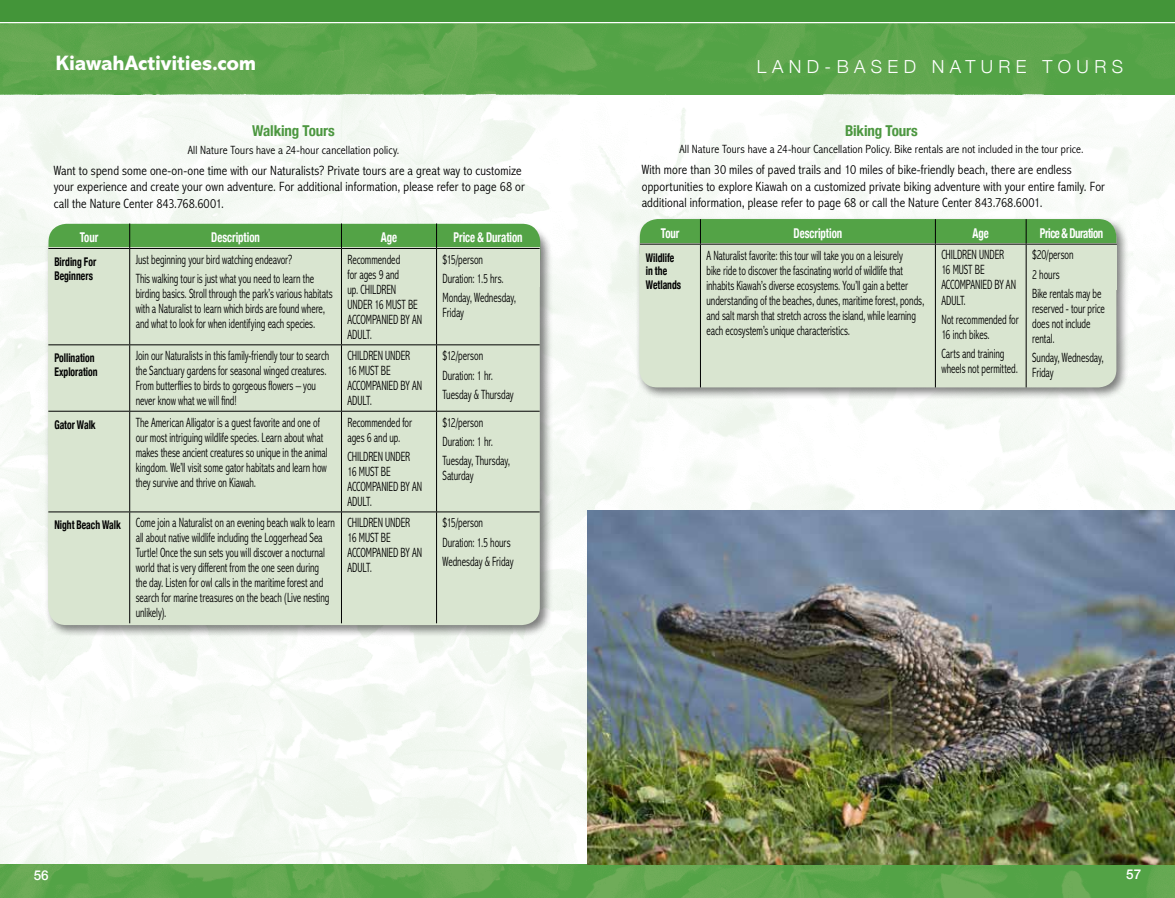
<style>
.page{position:relative;width:1175px;height:898px;background:#fff}
.page>*{position:absolute;margin:0;border:0;box-sizing:border-box;transform-origin:0 0}
.t1{font:800 21px "Abadi MT Pro";letter-spacing:-.01em;color:#fff}
.t2{font:300 18px "Helvetica Neue";letter-spacing:.3em;color:#fff}
.t3{font:700 condensed 15px "Helvetica Neue";letter-spacing:-.01em;color:#4c9740}
.t4{font:300 condensed 13.5px/15px "Abadi MT Pro";letter-spacing:-.005em;color:#000;scale:.8 1}
.t5{font:300 condensed 13.5px/16.5px "Abadi MT Pro";letter-spacing:-.005em;color:#000}
.t6{font:700 condensed 13.5px "Helvetica Neue";letter-spacing:-.005em;color:#fff;scale:.8 1}
.t7{font:700 condensed 13.5px "Helvetica Neue";letter-spacing:-.04em;color:#fff;scale:.8 1}
.t8{font:500 13.5px "Helvetica Neue";color:#fff}
.t9{font:300 condensed 12px "Abadi MT Pro";letter-spacing:.015em;color:#000}
.t10{font:700 condensed 12px/13.5px "Helvetica Neue";color:#000;scale:.8 1}
</style>
<div class="page">
<img style="left:0;top:94px;width:1174px;height:770px">
<img style="left:0;top:864px;width:1174px;height:34px">
<img style="left:0;top:23px;width:1174px;height:71px">
<div style="left:0;top:0;width:1174px;height:22px;background:#439539"></div>
<div style="left:44px;top:225px;width:509px;height:413px;background:#000;opacity:.5"></div>
<div style="left:48px;top:229px;width:492px;height:396px;background:#d9e5d0;border-radius:18px"></div>
<div style="left:49px;top:224px;width:491px;height:52px;background:#53a346;border-radius:18px"></div>
<div style="left:48px;top:247px;width:492px;height:40px;background:#d9e5d0"></div>
<svg style="left:129px;top:223px;width:1px;height:25px"></svg>
<svg style="left:341px;top:223px;width:1px;height:25px"></svg>
<svg style="left:436px;top:223px;width:1px;height:25px"></svg>
<hr style="left:48px;top:248px;width:82px;height:1px;background:#000">
<hr style="left:130px;top:248px;width:211px;height:1px;background:#000">
<hr style="left:129px;top:249px;width:1px;height:95px;background:#000">
<hr style="left:341px;top:248px;width:95px;height:1px;background:#000">
<hr style="left:341px;top:249px;width:1px;height:95px;background:#000">
<hr style="left:436px;top:248px;width:103px;height:1px;background:#000">
<hr style="left:436px;top:249px;width:1px;height:95px;background:#000">
<hr style="left:48px;top:344px;width:82px;height:1px;background:#000">
<hr style="left:130px;top:344px;width:211px;height:1px;background:#000">
<hr style="left:129px;top:345px;width:1px;height:66px;background:#000">
<hr style="left:341px;top:344px;width:95px;height:1px;background:#000">
<hr style="left:341px;top:345px;width:1px;height:66px;background:#000">
<hr style="left:436px;top:344px;width:103px;height:1px;background:#000">
<hr style="left:436px;top:345px;width:1px;height:66px;background:#000">
<hr style="left:48px;top:411px;width:82px;height:1px;background:#000">
<hr style="left:130px;top:411px;width:211px;height:1px;background:#000">
<hr style="left:129px;top:411px;width:1px;height:100px;background:#000">
<hr style="left:341px;top:411px;width:95px;height:1px;background:#000">
<hr style="left:341px;top:411px;width:1px;height:100px;background:#000">
<hr style="left:436px;top:411px;width:103px;height:1px;background:#000">
<hr style="left:436px;top:411px;width:1px;height:100px;background:#000">
<hr style="left:48px;top:511px;width:82px;height:1px;background:#000">
<hr style="left:130px;top:511px;width:211px;height:1px;background:#000">
<hr style="left:129px;top:512px;width:1px;height:111px;background:#000">
<hr style="left:341px;top:511px;width:95px;height:1px;background:#000">
<hr style="left:341px;top:512px;width:1px;height:111px;background:#000">
<hr style="left:436px;top:511px;width:103px;height:1px;background:#000">
<hr style="left:436px;top:512px;width:1px;height:111px;background:#000">
<div style="left:635px;top:216px;width:494px;height:184px;background:#000;opacity:.5"></div>
<div style="left:639px;top:220px;width:477px;height:167px;background:#d9e5d0;border-radius:18px"></div>
<div style="left:640px;top:219px;width:476px;height:52px;background:#53a346;border-radius:18px"></div>
<div style="left:640px;top:243px;width:476px;height:47px;background:#d9e5d0"></div>
<svg style="left:700px;top:219px;width:1px;height:25px"></svg>
<svg style="left:935px;top:219px;width:1px;height:25px"></svg>
<svg style="left:1025px;top:219px;width:1px;height:25px"></svg>
<hr style="left:640px;top:244px;width:60px;height:1px;background:#000">
<hr style="left:700px;top:244px;width:235px;height:1px;background:#000">
<hr style="left:700px;top:244px;width:1px;height:143px;background:#000">
<hr style="left:935px;top:244px;width:91px;height:1px;background:#000">
<hr style="left:935px;top:244px;width:1px;height:143px;background:#000">
<hr style="left:1026px;top:244px;width:90px;height:1px;background:#000">
<hr style="left:1025px;top:244px;width:1px;height:143px;background:#000">
<img style="left:587px;top:510px;width:587px;height:354px">
<h1 class="t1" style="left:56px;top:51px;width:202px">KiawahActivities.com</h1>
<p class="t3" style="left:252px;top:118px;width:84px">Walking Tours</p>
<p class="t9" style="left:188px;top:143px;width:213px">All Nature Tours have a 24-hour cancellation policy.</p>
<p class="t5" style="left:54px;top:162px;width:472px">Want to spend some one-on-one time with our Naturalists? Private tours are a great way to customize your experience and create your own adventure. For additional information, please refer to page 68 or call the Nature Center 843.768.6001.</p>
<p class="t6" style="left:80px;top:226px;width:25px">Tour</p>
<p class="t6" style="left:211px;top:226px;width:62px">Description</p>
<p class="t6" style="left:381px;top:226px;width:22px">Age</p>
<p class="t6" style="left:453px;top:226px;width:88px">Price &amp; Duration</p>
<p class="t10" style="left:54px;top:254px;width:54px">Birding For<br>Beginners</p>
<p class="t4" style="left:136px;top:250px;width:224px;line-height:19.4px">Just beginning your bird watching endeavor?<br>This walking tour is just what you need to learn the</p>
<p class="t4" style="left:136px;top:286px;width:248px">birding basics. Stroll through the park’s various habitats with a Naturalist to learn which birds are found where, and what to look for when identifying each species.</p>
<p class="t4" style="left:347px;top:252px;width:95px">Recommended<br>for ages 9 and<br>up. CHILDREN<br>UNDER 16 MUST BE<br>ACCOMPANIED BY AN<br>ADULT.</p>
<p class="t4" style="left:442px;top:250px;width:93px;line-height:19.4px">$15/person<br>Duration: 1.5 hrs.<br>Monday, Wednesday,</p>
<p class="t4" style="left:442px;top:306px;width:28px">Friday</p>
<p class="t10" style="left:54px;top:350px;width:56px">Pollination<br>Exploration</p>
<p class="t4" style="left:136px;top:348px;width:243px">Join our Naturalists in this family-friendly tour to search the Sanctuary gardens for seasonal winged creatures.<br>From butterflies to birds to gorgeous flowers – you never know what we will find!</p>
<p class="t4" style="left:347px;top:348px;width:95px">CHILDREN UNDER<br>16 MUST BE<br>ACCOMPANIED BY AN<br>ADULT.</p>
<p class="t4" style="left:442px;top:346px;width:90px;line-height:19.4px">$12/person<br>Duration: 1 hr.<br>Tuesday &amp; Thursday</p>
<p class="t10" style="left:54px;top:417px;width:53px">Gator Walk</p>
<p class="t4" style="left:136px;top:415px;width:241px">The American Alligator is a guest favorite and one of our most intriguing wildlife species. Learn about what makes these ancient creatures so unique in the animal kingdom. We’ll visit some gator habitats and learn how they survive and thrive on Kiawah.</p>
<p class="t4" style="left:347px;top:415px;width:82px">Recommended for ages 6 and up.</p>
<p class="t4" style="left:442px;top:413px;width:86px;line-height:19.4px">$12/person<br>Duration: 1 hr.<br>Tuesday, Thursday,</p>
<p class="t4" style="left:442px;top:468px;width:40px">Saturday</p>
<p class="t4" style="left:347px;top:449px;width:95px">CHILDREN UNDER<br>16 MUST BE<br>ACCOMPANIED BY AN<br>ADULT.</p>
<p class="t4" style="left:136px;top:515px;width:250px;text-indent:-81px"><sub>Night</sub> <sub>Beach</sub> <sub>Walk</sub> Come join a Naturalist on an evening beach walk to learn all about native wildlife including the Loggerhead Sea Turtle! Once the sun sets you will discover a nocturnal world that is very different from the one seen during<br>the day. Listen for owl calls in the maritime forest and search for marine treasures on the beach (Live nesting unlikely).</p>
<p class="t4" style="left:347px;top:515px;width:95px">CHILDREN UNDER<br>16 MUST BE<br>ACCOMPANIED BY AN<br>ADULT.</p>
<p class="t4" style="left:442px;top:513px;width:90px;line-height:19.4px">$15/person<br>Duration: 1.5 hours<br>Wednesday &amp; Friday</p>
<h2 class="t2" style="left:757px;top:52px;width:367px">LAND-BASED NATURE TOURS</h2>
<p class="t3" style="left:845px;top:118px;width:74px">Biking Tours</p>
<p class="t9" style="left:679px;top:143px;width:406px">All Nature Tours have a 24-hour Cancellation Policy. Bike rentals are not included in the tour price.</p>
<p class="t5" style="left:641px;top:162px;width:465px">With more than 30 miles of paved trails and 10 miles of bike-friendly beach, there are endless opportunities to explore Kiawah on a customized private biking adventure with your entire family. For additional information, please refer to page 68 or call the Nature Center 843.768.6001.</p>
<p class="t6" style="left:661px;top:222px;width:25px">Tour</p>
<p class="t6" style="left:793px;top:222px;width:62px">Description</p>
<p class="t6" style="left:972px;top:222px;width:22px">Age</p>
<p class="t7" style="left:1039px;top:222px;width:81px">Price &amp; Duration</p>
<p class="t10" style="left:646px;top:250px;width:46px">Wildlife in the<br>Wetlands</p>
<p class="t4" style="left:706px;top:248px;width:274px">A Naturalist favorite: this tour will take you on a leisurely<br>bike ride to discover the fascinating world of wildlife that inhabits Kiawah’s diverse ecosystems. You’ll gain a better understanding of the beaches, dunes, maritime forest, ponds, and salt marsh that stretch across the island, while learning each ecosystem’s unique characteristics.</p>
<p class="t4" style="left:941px;top:248px;width:95px">CHILDREN UNDER<br>16 MUST BE<br>ACCOMPANIED BY AN<br>ADULT.</p>
<p class="t4" style="left:1032px;top:246px;width:88px;line-height:19.4px">$20/person<br>2 hours<br>Bike rentals may be</p>
<p class="t4" style="left:1032px;top:301px;width:93px">reserved - tour price does not include rental.</p>
<p class="t4" style="left:1032px;top:351px;width:91px">Sunday, Wednesday,<br>Friday</p>
<p class="t4" style="left:941px;top:312px;width:98px">Not recommended for<br>16 inch bikes.</p>
<p class="t4" style="left:941px;top:346px;width:97px">Carts and training wheels not permitted.</p>
<p class="t8" style="left:34px;top:865px;width:17px">56</p>
<p class="t8" style="left:1126px;top:863px;width:17px">57</p>
</div>
